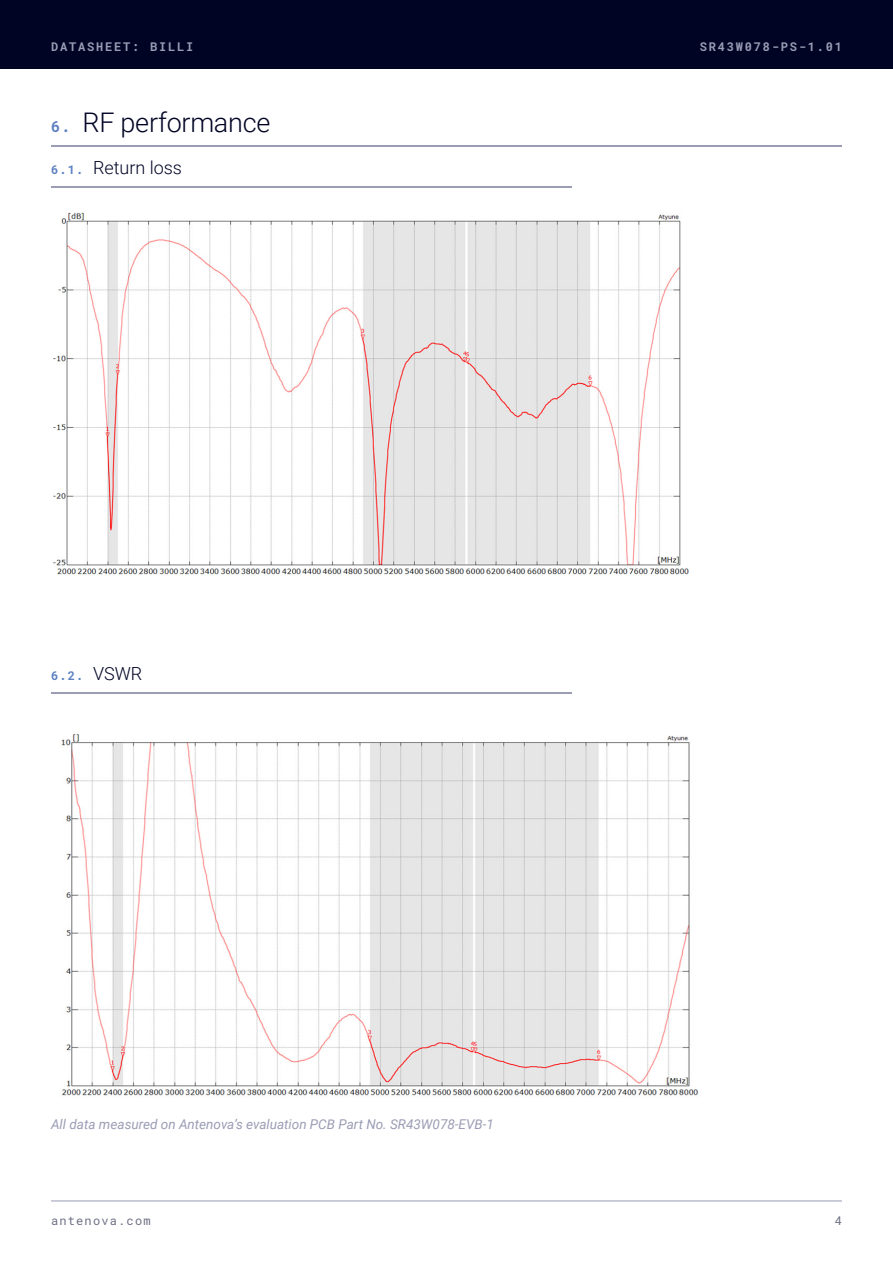
<style>
.page{position:relative;width:893px;height:1263px;background:#fff}
.page>*{position:absolute;margin:0;border:0;box-sizing:border-box;transform-origin:0 0}
.t1{font:300 27px "Roboto";letter-spacing:-.01em;color:#000424}
.t2{font:300 18px "Roboto";color:#000424}
.label{font:italic 13.5px "Roboto";color:#9a9db4}
.t3{font:700 12px "Roboto Mono";letter-spacing:.15em;color:#9a9db4}
.t4{font:12px "Roboto Mono";letter-spacing:.1em;color:#6d6f83}
.t5{font:700 12px "Roboto Mono";color:#5c80c1}
.s1{font-family:"Roboto Mono";font-weight:700;font-size:15px;color:#5c80c1}
.s2{font-family:"Roboto Mono";font-weight:700;font-size:12px;color:#5c80c1}
.s3{font-family:"Roboto";font-weight:300;font-size:18px;color:#000424}
</style>
<div class="page">
<div style="left:0;top:0;width:893px;height:68px;background:#000424"></div>
<hr style="left:51px;top:1201px;width:791px;height:1px;background:#9a9db4">
<img style="left:53px;top:212px;width:636px;height:363px">
<img style="left:61px;top:734px;width:638px;height:362px">
<hr style="left:51px;top:186px;width:520px;height:2px;background:#9a9db4">
<hr style="left:51px;top:145px;width:791px;height:2px;background:#9a9db4">
<hr style="left:51px;top:693px;width:520px;height:1px;background:#9a9db4">
<p class="t3" style="left:51px;top:38px;width:144px">DATASHEET: BILLI</p>
<p class="t3" style="left:700px;top:38px;width:144px">SR43W078-PS-1.01</p>
<p class="t1" style="left:51px;top:103px;width:221px"><span class="s1">6.</span> RF performance</p>
<p class="t2" style="left:51px;top:155px;width:133px"><span class="s2">6.1.</span> Return loss</p>
<p class="t5" style="left:51px;top:667px;width:93px">6.2. <span class="s3">VSWR</span></p>
<p class="label" style="left:51px;top:1114px;width:444px">All data measured on Antenova’s evaluation PCB Part No. SR43W078-EVB-1</p>
<p class="t4" style="left:51px;top:1212px;width:101px">antenova.com</p>
<p class="t4" style="left:835px;top:1212px;width:9px">4</p>
</div>
